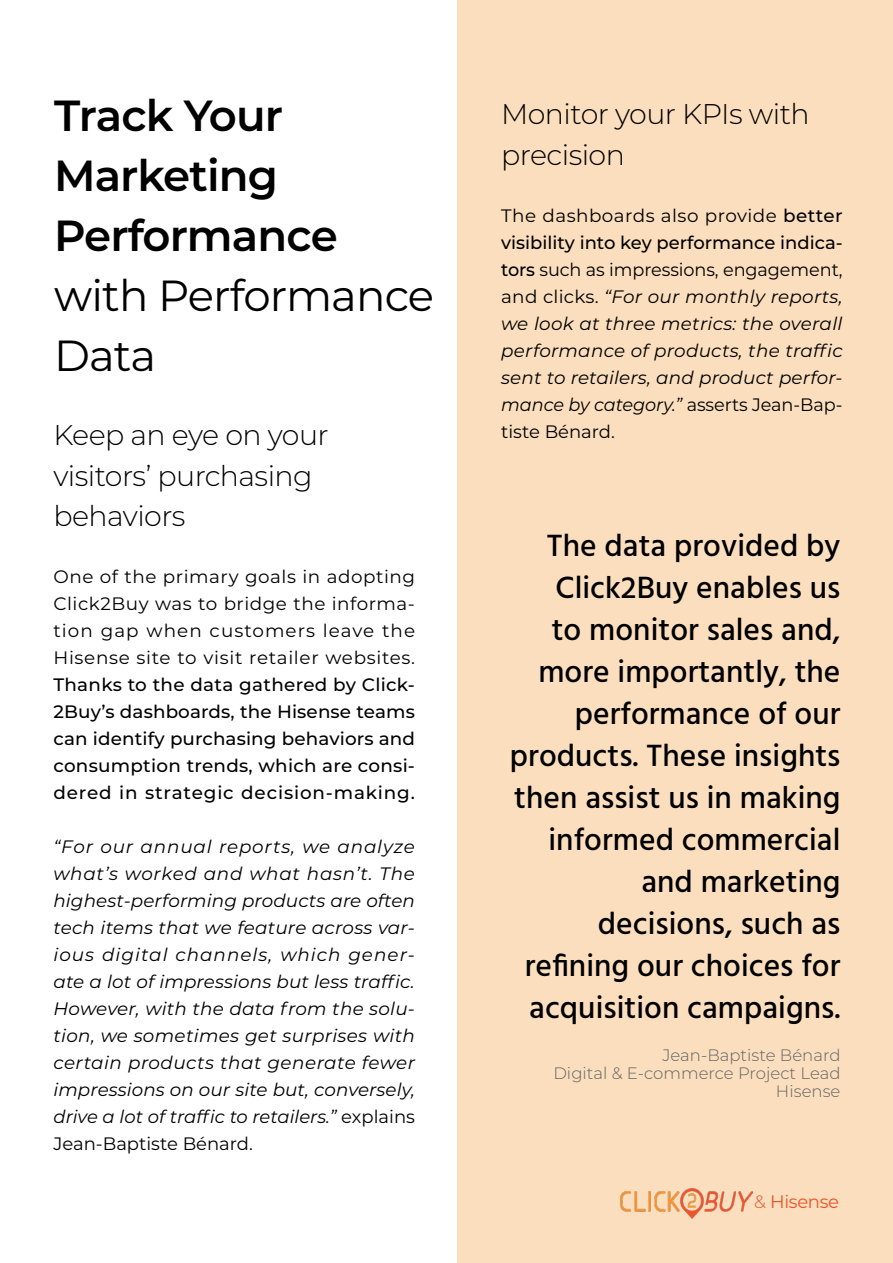
<style>
.page{position:relative;width:893px;height:1263px;background:#fff}
.page>*{position:absolute;margin:0;border:0;box-sizing:border-box;transform-origin:0 0}
.t1{font:600 43.5px/60px "Montserrat";letter-spacing:-.02em;color:#000}
.t2{font:43.5px/60px "Montserrat";letter-spacing:-.02em;color:#000}
.t3{font:500 31.5px/42px "Hind";color:#000;text-align:right}
.t4{font:300 28.5px/40.5px "Montserrat";letter-spacing:-.02em;color:#000}
.t5{font:italic 18px/27px "Montserrat";color:#000;text-align:justify}
.t6{font:500 18px/27px "Montserrat";letter-spacing:.045em;color:#000;text-align:justify}
.t7{font:18px/27px "Montserrat";letter-spacing:.035em;color:#000;text-align:justify}
.t8{font:18px "Montserrat";letter-spacing:-.02em;color:#eb552d}
.t9{font:300 16.5px/18px "Montserrat";color:#616264;text-align:right}
.s1{font-style:normal}
.s2{font-weight:500;font-style:normal}
.s3{font-weight:300}
</style>
<div class="page">
<div style="left:458px;top:0;width:435px;height:1263px;background:#fbdebd"></div>
<img style="left:620px;top:1189px;width:132px;height:29px">
<h1 class="t1" style="left:54px;top:84px;width:285px">Track Your<br>Marketing<br>Performance</h1>
<h1 class="t2" style="left:54px;top:264px;width:382px">with Performance<br>Data</h1>
<h3 class="t4" style="left:53px;top:414px;width:277px">Keep an eye on your visitors’ purchasing behaviors</h3>
<p class="t7" style="left:53px;top:562px;width:363px">One of the primary goals in adopting Click2Buy was to bridge the informa&shy;tion gap when customers leave the Hisense site to visit retailer websites.</p>
<p class="t6" style="left:53px;top:670px;width:363px">Thanks to the data gathered by Click-2Buy’s dashboards, the Hisense teams can identify purchasing behaviors and consumption trends, which are consi&shy;dered in strategic decision-making.</p>
<p class="t5" style="left:53px;top:832px;width:363px">“For our annual reports, we analyze what’s worked and what hasn’t. The highest-performing products are often tech items that we feature across var&shy;ious digital channels, which gener&shy;ate a lot of impressions but less traffic.<br>However, with the data from the solu&shy;tion, we sometimes get surprises with certain products that generate fewer impressions on our site but, conversely, drive a lot of traffic to retailers.” <span class="s1">explains Jean-Baptiste Bénard.</span></p>
<h3 class="t4" style="left:501px;top:93px;width:310px">Monitor your KPIs with precision</h3>
<p class="t5" style="left:501px;top:201px;width:343px"><span class="s1">The dashboards also provide</span> <span class="s2">better visibility into key performance indica&shy;tors</span> <span class="s1">such as impressions, engagement, and clicks.</span> “For our monthly reports, we look at three metrics: the overall performance of products, the traffic sent to retailers, and product perfor&shy;mance by category.” <span class="s1">asserts Jean-Bap&shy;tiste Bénard.</span></p>
<p class="t3" style="left:510px;top:526px;width:332px">The data provided by<br>Click2Buy enables us<br>to monitor sales and, more importantly, the performance of our products. These insights then assist us in making informed commercial and marketing decisions, such as refining our choices for acquisition campaigns.</p>
<p class="t9" style="left:553px;top:1046px;width:289px">Jean-Baptiste Bénard<br>Digital &amp; E-commerce Project Lead<br>Hisense</p>
<p class="t8" style="left:754px;top:1189px;width:86px"><span class="s3">&amp;</span> Hisense</p>
</div>
